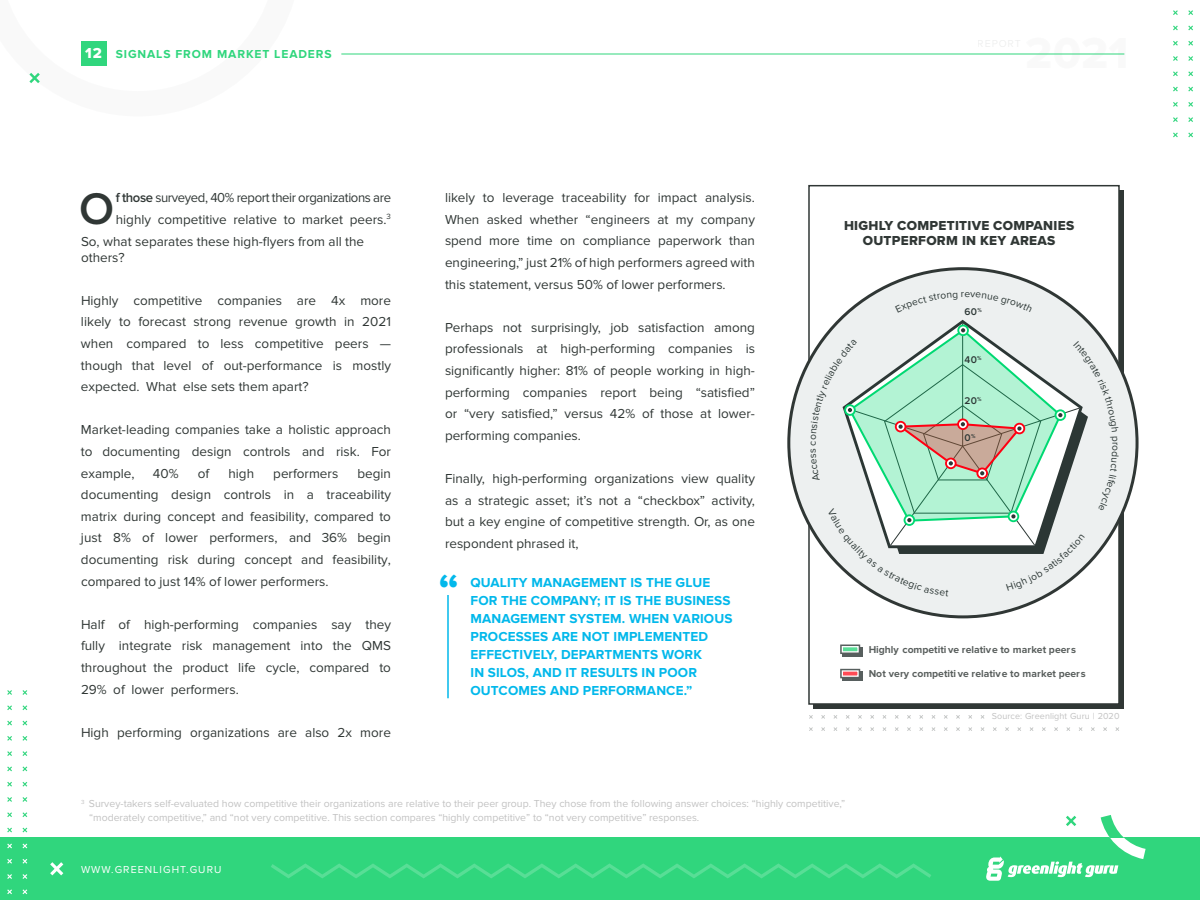
<style>
.page{position:relative;width:1200px;height:900px;background:#fff}
.page>*{position:absolute;margin:0;border:0;box-sizing:border-box;transform-origin:0 0}
.t1{font:600 45.9px "Proxima Nova";color:#303735}
.t2{font:700 45px "Proxima Nova";color:#02b8eb}
.t3{font:15px "Proxima Nova Extrabld";color:#fff}
.t4{font:13.5px/21.6px "Proxima Nova";color:#303735;text-align:justify}
.t5{font:700 13.5px/18px "Proxima Nova";letter-spacing:.01em;color:#02b8eb}
.t6{font:13.5px/15px "Proxima Nova Extrabld";letter-spacing:.02em;color:#303735;text-align:center}
.t7{font:13.5px "Proxima Nova";letter-spacing:-.03em;color:#303735}
.t8{font:700 12px "Proxima Nova";letter-spacing:.075em;color:#30d67d}
.t9{font:10.5px/13.5px "Proxima Nova";color:#c2c2c2}
.t10{font:10.5px "Proxima Nova";letter-spacing:.1em;color:#fff}
.t11{font:700 10.35px "Proxima Nova";color:#303735}
.t12{font:600 10.05px "Proxima Nova";color:#2c3735}
.t13{font:9px "Proxima Nova";letter-spacing:.01em;color:#c2c2c2}
.s1{font-weight:600}
</style>
<div class="page">
<svg style="left:22px;top:690px;width:5px;height:5px"></svg>
<svg style="left:22px;top:705px;width:5px;height:5px"></svg>
<svg style="left:22px;top:721px;width:5px;height:4px"></svg>
<svg style="left:22px;top:736px;width:5px;height:5px"></svg>
<svg style="left:22px;top:751px;width:5px;height:5px"></svg>
<svg style="left:22px;top:767px;width:5px;height:4px"></svg>
<svg style="left:22px;top:782px;width:5px;height:5px"></svg>
<svg style="left:22px;top:797px;width:5px;height:5px"></svg>
<svg style="left:22px;top:812px;width:5px;height:5px"></svg>
<svg style="left:22px;top:828px;width:5px;height:4px"></svg>
<svg style="left:7px;top:767px;width:5px;height:4px"></svg>
<svg style="left:7px;top:782px;width:5px;height:5px"></svg>
<svg style="left:7px;top:797px;width:5px;height:5px"></svg>
<svg style="left:7px;top:812px;width:5px;height:5px"></svg>
<svg style="left:7px;top:828px;width:5px;height:4px"></svg>
<svg style="left:1188px;top:10px;width:5px;height:5px"></svg>
<svg style="left:1188px;top:26px;width:5px;height:4px"></svg>
<svg style="left:1188px;top:41px;width:5px;height:5px"></svg>
<svg style="left:1188px;top:56px;width:5px;height:5px"></svg>
<svg style="left:1188px;top:71px;width:5px;height:5px"></svg>
<svg style="left:1173px;top:10px;width:5px;height:5px"></svg>
<svg style="left:1173px;top:26px;width:5px;height:4px"></svg>
<svg style="left:1173px;top:41px;width:5px;height:5px"></svg>
<svg style="left:1173px;top:56px;width:5px;height:5px"></svg>
<svg style="left:1173px;top:71px;width:5px;height:5px"></svg>
<svg style="left:1173px;top:87px;width:5px;height:4px"></svg>
<svg style="left:1173px;top:102px;width:5px;height:5px"></svg>
<svg style="left:1173px;top:117px;width:5px;height:5px"></svg>
<svg style="left:1173px;top:133px;width:5px;height:4px"></svg>
<div style="left:0;top:837px;width:1200px;height:63px;background:#30d67d"></div>
<svg style="left:271px;top:863px;width:660px;height:16px"></svg>
<svg style="left:50px;top:862px;width:14px;height:14px"></svg>
<svg style="left:986px;top:815px;width:160px;height:66px"></svg>
<svg style="left:29px;top:41px;width:78px;height:42px"></svg>
<svg style="left:22px;top:843px;width:5px;height:5px"></svg>
<svg style="left:22px;top:859px;width:5px;height:5px"></svg>
<svg style="left:22px;top:874px;width:5px;height:5px"></svg>
<svg style="left:22px;top:889px;width:5px;height:5px"></svg>
<svg style="left:7px;top:843px;width:5px;height:5px"></svg>
<svg style="left:7px;top:859px;width:5px;height:5px"></svg>
<svg style="left:7px;top:874px;width:5px;height:5px"></svg>
<svg style="left:7px;top:889px;width:5px;height:5px"></svg>
<div style="left:808px;top:185px;width:312px;height:520px;background:#fff;border:2px solid #303735"></div>
<svg style="left:809px;top:727px;width:4px;height:4px"></svg>
<svg style="left:821px;top:727px;width:4px;height:4px"></svg>
<svg style="left:846px;top:727px;width:4px;height:4px"></svg>
<svg style="left:858px;top:727px;width:4px;height:4px"></svg>
<svg style="left:870px;top:727px;width:4px;height:4px"></svg>
<svg style="left:895px;top:727px;width:4px;height:4px"></svg>
<svg style="left:907px;top:727px;width:4px;height:4px"></svg>
<svg style="left:919px;top:727px;width:4px;height:4px"></svg>
<svg style="left:944px;top:727px;width:4px;height:4px"></svg>
<svg style="left:956px;top:727px;width:4px;height:4px"></svg>
<svg style="left:968px;top:727px;width:4px;height:4px"></svg>
<svg style="left:993px;top:727px;width:4px;height:4px"></svg>
<svg style="left:1005px;top:727px;width:4px;height:4px"></svg>
<svg style="left:1017px;top:727px;width:4px;height:4px"></svg>
<svg style="left:1042px;top:727px;width:4px;height:4px"></svg>
<svg style="left:1054px;top:727px;width:4px;height:4px"></svg>
<svg style="left:1066px;top:727px;width:4px;height:4px"></svg>
<svg style="left:1079px;top:727px;width:4px;height:4px"></svg>
<svg style="left:1091px;top:727px;width:4px;height:4px"></svg>
<svg style="left:1103px;top:727px;width:4px;height:4px"></svg>
<svg style="left:1115px;top:727px;width:4px;height:4px"></svg>
<svg style="left:809px;top:715px;width:4px;height:4px"></svg>
<svg style="left:821px;top:715px;width:4px;height:4px"></svg>
<svg style="left:846px;top:715px;width:4px;height:4px"></svg>
<svg style="left:858px;top:715px;width:4px;height:4px"></svg>
<svg style="left:870px;top:715px;width:4px;height:4px"></svg>
<svg style="left:895px;top:715px;width:4px;height:4px"></svg>
<svg style="left:907px;top:715px;width:4px;height:4px"></svg>
<svg style="left:919px;top:715px;width:4px;height:4px"></svg>
<svg style="left:944px;top:715px;width:4px;height:4px"></svg>
<svg style="left:956px;top:715px;width:4px;height:4px"></svg>
<svg style="left:968px;top:715px;width:4px;height:4px"></svg>
<hr style="left:447px;top:577px;width:2px;height:121px;background:#02b8eb">
<div style="left:789px;top:269px;width:348px;height:348px;background:#edf0f0;border-radius:50%"></div>
<div style="left:439px;top:572px;width:24px;height:23px;background:#fff"></div>
<div style="left:843px;top:647px;width:20px;height:10px;background:#575f5e"></div>
<div style="left:843px;top:671px;width:20px;height:10px;background:#575f5e"></div>
<div style="left:840px;top:645px;width:20px;height:9px;border:4px solid #2e3836"></div>
<div style="left:842px;top:646px;width:17px;height:7px;background:#59de97;border:1px solid #fff"></div>
<div style="left:840px;top:669px;width:20px;height:9px;border:4px solid #2e3836"></div>
<div style="left:842px;top:670px;width:17px;height:7px;background:#ff4b55;border:1px solid #fff"></div>
<hr style="left:341px;top:54px;width:783px;height:1px;background:#30d67d">
<svg style="left:811px;top:323px;width:308px;height:273px"></svg>
<p class="t3" style="left:85px;top:44px;width:18px">12</p>
<p class="t8" style="left:116px;top:47px;width:217px">SIGNALS FROM MARKET LEADERS</p>
<h1 class="t1" style="left:79px;top:182px;width:37px">O</h1>
<p class="t7" style="left:116px;top:190px;width:277px"><span class="s1">f those</span> surveyed, 40% report their organizations are</p>
<p class="t4" style="left:116px;top:209px;width:277px">highly competitive relative to market peers.<sup>3</sup></p>
<p class="t4" style="left:81px;top:231px;width:285px">So, what separates these high-flyers from all the</p>
<p class="t4" style="left:81px;top:247px;width:45px">others?</p>
<p class="t4" style="left:81px;top:290px;width:312px">Highly competitive companies are 4x more likely to forecast strong revenue growth in 2021 when compared to less competitive peers — though that level of out-performance is mostly expected. What else sets them apart?</p>
<p class="t4" style="left:81px;top:419px;width:312px">Market-leading companies take a holistic approach to documenting design controls and risk. For example,</p>
<p class="t4" style="left:153px;top:463px;width:27px">40%</p>
<p class="t4" style="left:198px;top:463px;width:13px">of</p>
<p class="t4" style="left:228px;top:463px;width:27px">high</p>
<p class="t4" style="left:273px;top:463px;width:67px">performers</p>
<p class="t4" style="left:81px;top:463px;width:312px;text-indent:276px">begin documenting design controls in a traceability matrix during concept and feasibility, compared to just 8% of lower performers, and 36% begin documenting risk during concept and feasibility, compared to just 14% of lower performers.</p>
<p class="t4" style="left:81px;top:614px;width:312px">Half of high-performing companies say they fully integrate risk management into the QMS throughout the product life cycle, compared to 29% of lower performers.</p>
<p class="t4" style="left:81px;top:722px;width:312px">High performing organizations are also 2x more</p>
<p class="t4" style="left:445px;top:187px;width:312px">likely to leverage traceability for impact analysis.<br>When asked whether “engineers at my company spend more time on compliance paperwork than engineering,” just 21% of high performers agreed with this statement, versus 50% of lower performers.</p>
<p class="t4" style="left:445px;top:317px;width:312px">Perhaps not surprisingly, job satisfaction among professionals at high-performing companies is significantly higher: 81% of people working in high&shy;performing companies report being “satisfied” or “very satisfied,” versus 42% of those at lower&shy;performing companies.</p>
<p class="t4" style="left:445px;top:468px;width:312px">Finally, high-performing organizations view quality as a strategic asset; it’s not a “checkbox” activity, but a key engine of competitive strength. Or, as one respondent phrased it,</p>
<p class="t5" style="left:471px;top:574px;width:264px">QUALITY MANAGEMENT IS THE GLUE<br>FOR THE COMPANY; IT IS THE BUSINESS<br>MANAGEMENT SYSTEM. WHEN VARIOUS<br>PROCESSES ARE NOT IMPLEMENTED<br>EFFECTIVELY, DEPARTMENTS WORK<br>IN SILOS, AND IT RESULTS IN POOR<br>OUTCOMES AND PERFORMANCE.”</p>
<h2 class="t2" style="left:439px;top:564px;width:22px">“</h2>
<p class="t6" style="left:844px;top:218px;width:232px">HIGHLY COMPETITIVE COMPANIES<br>OUTPERFORM IN KEY AREAS</p>
<p class="t12" style="left:965px;top:306px;width:19px">60<sup>%</sup></p>
<p class="t12" style="left:965px;top:354px;width:19px">40<sup>%</sup></p>
<p class="t12" style="left:965px;top:395px;width:19px">20<sup>%</sup></p>
<p class="t12" style="left:965px;top:432px;width:12px">0<sup>%</sup></p>
<p class="t11" style="left:869px;top:644px;width:209px">Highly competiti ve relative to market peers</p>
<p class="t11" style="left:869px;top:668px;width:219px">Not very competiti ve relative to market peers</p>
<p class="t13" style="left:992px;top:711px;width:129px">Source: Greenlight Guru | 2020</p>
<p class="t9" style="left:89px;top:797px;width:758px;text-indent:-8px"><sup>3</sup> Survey-takers self-evaluated how competitive their organizations are relative to their peer group. They chose from the following answer choices: “highly competitive,” “moderately competitive,” and “not very competitive. This section compares “highly competitive” to “not very competitive” responses.</p>
<p class="t10" style="left:81px;top:863px;width:142px">WWW.GREENLIGHT.GURU</p>
</div>
